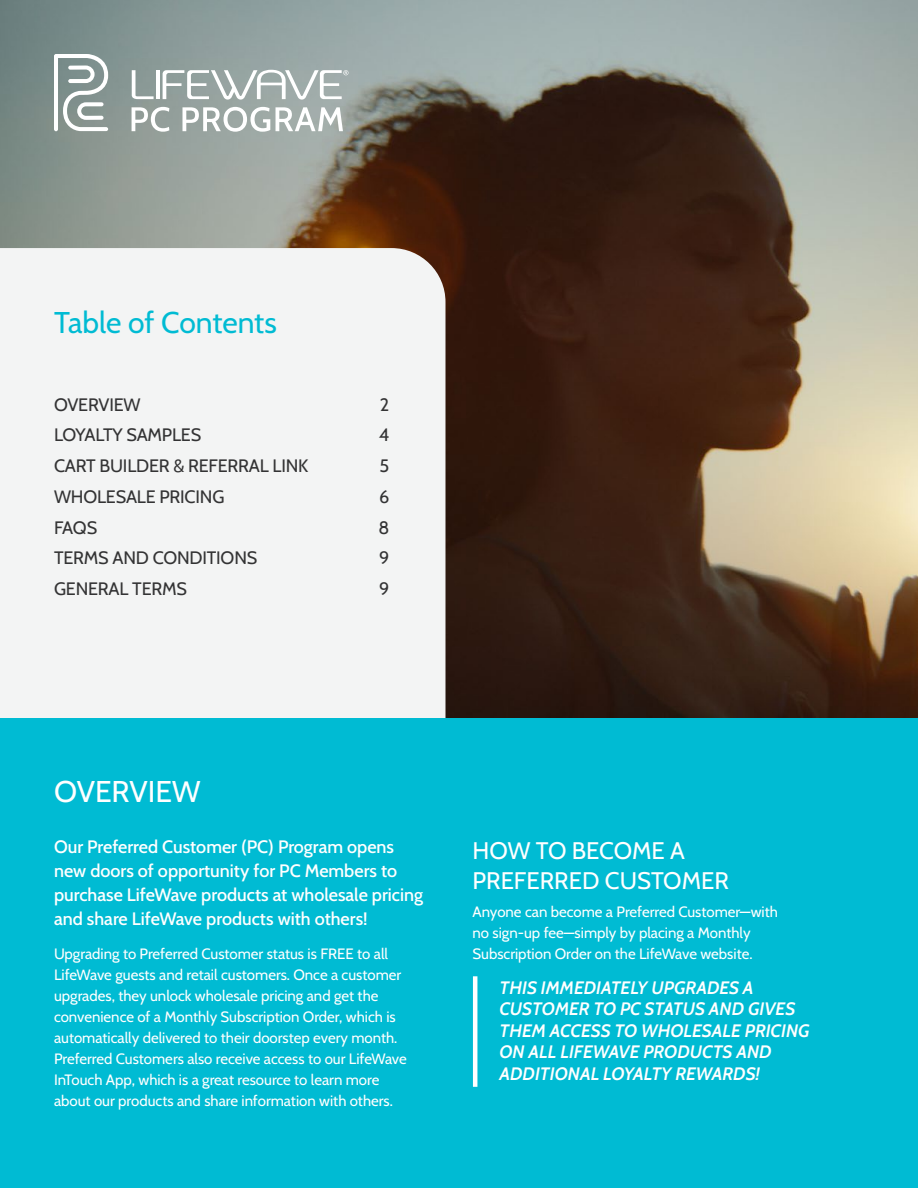
<style>
.page{position:relative;width:918px;height:1188px;background:#fff}
.page>*{position:absolute;margin:0;border:0;box-sizing:border-box;transform-origin:0 0}
.t1{font:30px "Cabin";letter-spacing:-.005em;color:#00bbd3}
.t2{font:30px "Cabin";color:#fff}
.t3{font:24px/30px "Cabin";color:#fff}
.t4{font:500 18px/24px "Cabin";color:#fff}
.t5{font:italic 600 18px/21.6px "Cabin";color:#fff}
.t6{font:18px "Cabin";letter-spacing:-.01em;color:#333334}
.t7{font:15px/21px "Cabin";color:#fff}
</style>
<div class="page">
<img style="left:0;top:0;width:918px;height:719px">
<div style="left:0;top:248px;width:446px;height:471px;background:#f3f4f4"></div>
<div style="left:0;top:719px;width:918px;height:469px;background:#00bbd3"></div>
<hr style="left:473px;top:976px;width:4px;height:111px;background:#fff">
<svg style="left:54px;top:54px;width:294px;height:78px"></svg>
<h1 class="t1" style="left:54px;top:299px;width:224px">Table of Contents</h1>
<p class="t6" style="left:54px;top:390px;width:88px">OVERVIEW</p>
<p class="t6" style="left:380px;top:390px;width:11px">2</p>
<p class="t6" style="left:54px;top:421px;width:149px">LOYALTY SAMPLES</p>
<p class="t6" style="left:379px;top:421px;width:12px">4</p>
<p class="t6" style="left:54px;top:452px;width:256px">CART BUILDER &amp; REFERRAL LINK</p>
<p class="t6" style="left:380px;top:452px;width:11px">5</p>
<p class="t6" style="left:54px;top:482px;width:172px">WHOLESALE PRICING</p>
<p class="t6" style="left:379px;top:482px;width:12px">6</p>
<p class="t6" style="left:54px;top:513px;width:45px">FAQS</p>
<p class="t6" style="left:378px;top:513px;width:12px">8</p>
<p class="t6" style="left:54px;top:544px;width:205px">TERMS AND CONDITIONS</p>
<p class="t6" style="left:379px;top:544px;width:12px">9</p>
<p class="t6" style="left:54px;top:575px;width:135px">GENERAL TERMS</p>
<p class="t6" style="left:379px;top:575px;width:12px">9</p>
<h1 class="t2" style="left:54px;top:768px;width:148px">OVERVIEW</h1>
<p class="t4" style="left:54px;top:833px;width:371px">Our Preferred Customer (PC) Program opens new doors of opportunity for PC Members to purchase LifeWave products at wholesale pricing and share LifeWave products with others!</p>
<p class="t7" style="left:54px;top:943px;width:354px">Upgrading to Preferred Customer status is FREE to all LifeWave guests and retail customers. Once a customer upgrades, they unlock wholesale pricing and get the convenience of a Monthly Subscription Order, which is automatically delivered to their doorstep every month.<br>Preferred Customers also receive access to our LifeWave InTouch App, which is a great resource to learn more about our products and share information with others.</p>
<h2 class="t3" style="left:472px;top:834px;width:258px">HOW TO BECOME A<br>PREFERRED CUSTOMER</h2>
<p class="t7" style="left:472px;top:900px;width:307px">Anyone can become a Preferred Customer—with no sign-up fee—simply by placing a Monthly<br>Subscription Order on the LifeWave website.</p>
<p class="t5" style="left:500px;top:975px;width:312px">THIS IMMEDIATELY UPGRADES A<br>CUSTOMER TO PC STATUS AND GIVES<br>THEM ACCESS TO WHOLESALE PRICING<br>ON ALL LIFEWAVE PRODUCTS AND<br>ADDITIONAL LOYALTY REWARDS!</p>
</div>
